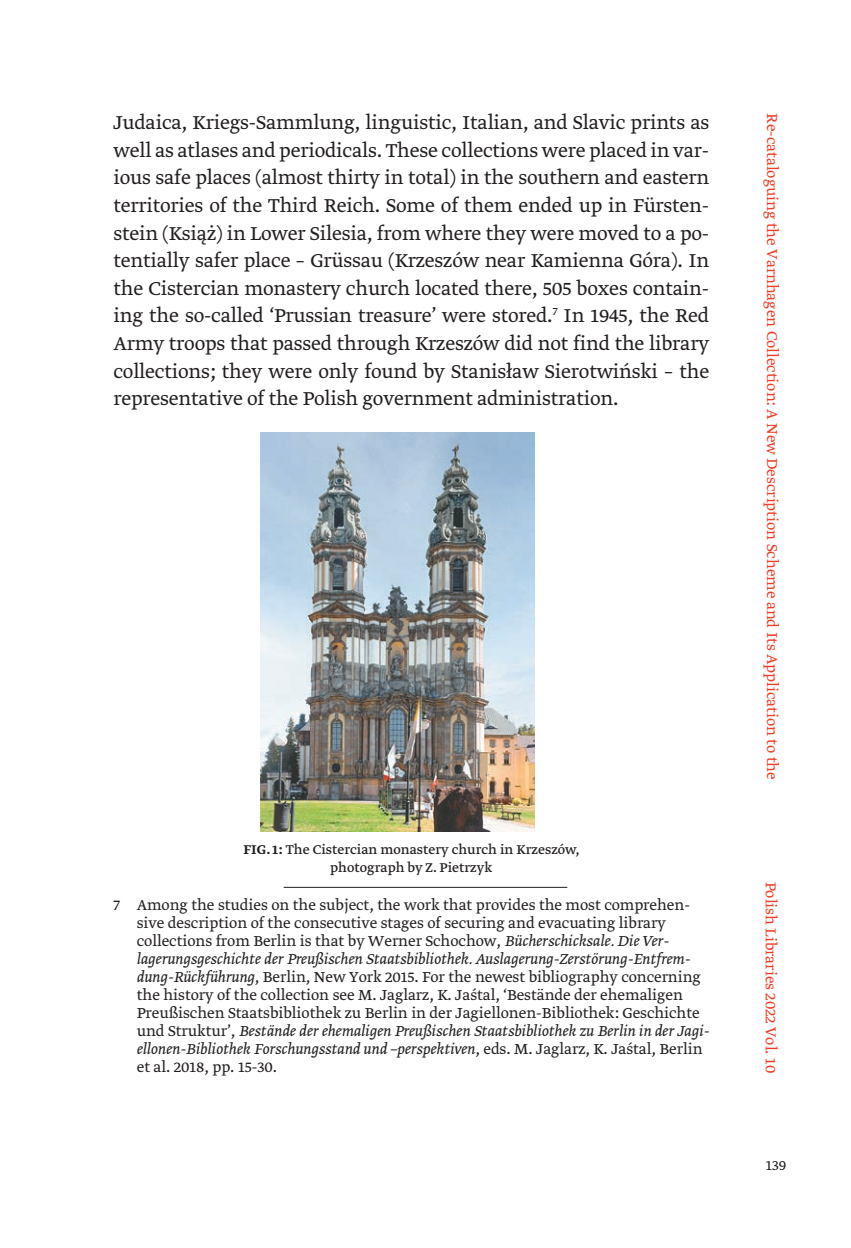
<style>
.page{position:relative;width:851px;height:1248px;background:#fff}
.page>*{position:absolute;margin:0;border:0;box-sizing:border-box;transform-origin:0 0}
.Body{font:22px/27.6px "Greta Text Pro Light Plus";letter-spacing:-.005em;color:#231f20;text-align:justify}
.Przypis{font:17px/18px "Greta Text Pro Light Plus";color:#231f20}
.t1{font:17px "Greta Text Pro Light Plus";color:#ef3e29}
.t2{font:16px "Greta Text Pro Light Plus";color:#231f20}
.Podpis_Foto{font:15px/18px "Greta Text Pro";color:#231f20;text-align:center}
.s1{font-weight:500}
.s2{font-family:"Greta Text Pro Light Ita Plus"}
</style>
<div class="page">
<hr style="left:283px;top:886px;width:284px;height:1px;background:#231f20">
<img style="left:260px;top:432px;width:274px;height:399px">
<p class="Body" style="left:113px;top:110px;width:597px">Judaica, Kriegs-Sammlung, linguistic, Italian, and Slavic prints as well as atlases and periodicals. These collections were placed in var&shy;ious safe places (almost thirty in total) in the southern and eastern territories of the Third Reich. Some of them ended up in Fürsten&shy;stein (Książ) in Lower Silesia, from where they were moved to a po&shy;tentially safer place – Grüssau (Krzeszów near Kamienna Góra). In the Cistercian monastery church located there, 505 boxes contain&shy;ing the so-called ‘Prussian treasure’ were stored.<sup>7</sup> In 1945, the Red Army troops that passed through Krzeszów did not find the library collections; they were only found by Stanisław Sierotwiński – the representative of the Polish government administration.</p>
<p class="Podpis_Foto" style="left:243px;top:841px;width:337px"><span class="s1">FIG. 1:</span> The Cistercian monastery church in Krzeszów, photograph by Z. Pietrzyk</p>
<p class="Przypis" style="left:137px;top:896px;width:573px;text-indent:-23px">7 Among the studies on the subject, the work that provides the most comprehen&shy;sive description of the consecutive stages of securing and evacuating library collections from Berlin is that by Werner Schochow, <span class="s2">Bücherschicksale. Die Ver&shy;lagerungsgeschichte der Preußischen Staatsbibliothek. Auslagerung-Zerstörung-Entfrem&shy;dung-Rückführung</span>, Berlin, New York 2015. For the newest bibliography concerning the history of the collection see M. Jaglarz, K. Jaśtal, ‘Bestände der ehemaligen Preußischen Staatsbibliothek zu Berlin in der Jagiellonen-Bibliothek: Geschichte und Struktur’, <span class="s2">Bestände der ehemaligen Preußischen Staatsbibliothek zu Berlin in der Jagi&shy;ellonen-Bibliothek Forschungsstand und –perspektiven</span>, eds. M. Jaglarz, K. Jaśtal, Berlin et al. 2018, pp. 15-30.</p>
<p class="t1" style="left:782px;top:113px;width:667px;rotate:90deg">Re-cataloguing the Varnhagen Collection: A New Description Scheme and Its Application to the</p>
<p class="t1" style="left:780px;top:881px;width:193px;rotate:90deg">Polish Libraries 2022 Vol. 10</p>
<p class="t2" style="left:765px;top:1155px;width:22px">139</p>
</div>
